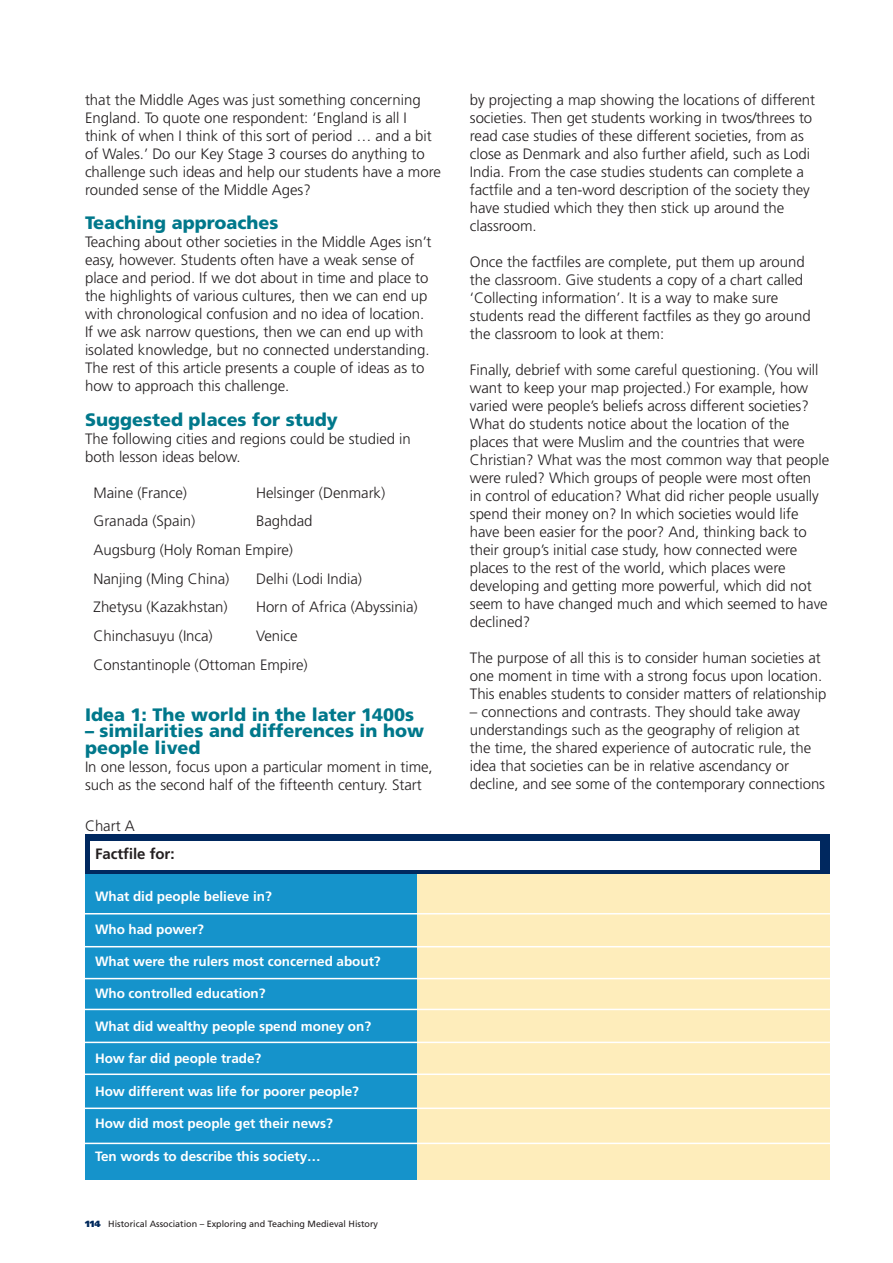
<style>
.page{position:relative;width:893px;height:1263px;background:#fff}
.page>*{position:absolute;margin:0;border:0;box-sizing:border-box;transform-origin:0 0}
.haz_header_blue{font:900 18px/16.5px "Frutiger LT Std";color:#00788b}
.PH_body_1{font:300 15px/18px "Frutiger LT Std";letter-spacing:-.005em;color:#231f20}
.PH_body_1-2{font:700 15px "Frutiger LT Std";letter-spacing:-.005em;color:#231f20}
.PH_body_1-3{font:700 13.5px "Frutiger LT Std";letter-spacing:-.005em;color:#fff}
.t1{font:9px "Frutiger LT Std";color:#231f20}
.s1{font-weight:900;color:#00295c}
</style>
<div class="page">
<div style="left:85px;top:834px;width:744px;height:345px;background:#feedbb"></div>
<div style="left:85px;top:834px;width:332px;height:345px;background:#1593cb"></div>
<div style="left:85px;top:834px;width:744px;height:40px;background:#00285f"></div>
<div style="left:90px;top:841px;width:730px;height:28px;background:#fff"></div>
<hr style="left:81px;top:913px;width:752px;height:1px;background:#fff">
<hr style="left:81px;top:946px;width:752px;height:1px;background:#fff">
<hr style="left:81px;top:978px;width:752px;height:1px;background:#fff">
<hr style="left:81px;top:1009px;width:752px;height:1px;background:#fff">
<hr style="left:81px;top:1107px;width:752px;height:2px;background:#fff">
<hr style="left:81px;top:1142px;width:752px;height:2px;background:#fff">
<hr style="left:81px;top:1042px;width:752px;height:1px;background:#fff">
<hr style="left:81px;top:1073px;width:752px;height:2px;background:#fff">
<p class="PH_body_1" style="left:85px;top:91px;width:357px">that the Middle Ages was just something concerning England. To quote one respondent: ‘England is all I think of when I think of this sort of period … and a bit of Wales.’ Do our Key Stage 3 courses do anything to challenge such ideas and help our students have a more rounded sense of the Middle Ages?</p>
<p class="haz_header_blue" style="left:85px;top:215px;width:195px">Teaching approaches</p>
<p class="PH_body_1" style="left:85px;top:233px;width:348px">Teaching about other societies in the Middle Ages isn’t easy, however. Students often have a weak sense of place and period. If we dot about in time and place to the highlights of various cultures, then we can end up with chronological confusion and no idea of location.<br>If we ask narrow questions, then we can end up with isolated knowledge, but no connected understanding.<br>The rest of this article presents a couple of ideas as to how to approach this challenge.</p>
<p class="haz_header_blue" style="left:85px;top:411px;width:254px">Suggested places for study</p>
<p class="PH_body_1" style="left:85px;top:430px;width:327px">The following cities and regions could be studied in both lesson ideas below.</p>
<p class="PH_body_1" style="left:94px;top:484px;width:95px">Maine (France)</p>
<p class="PH_body_1" style="left:256px;top:484px;width:131px">Helsinger (Denmark)</p>
<p class="PH_body_1" style="left:94px;top:512px;width:103px">Granada (Spain)</p>
<p class="PH_body_1" style="left:256px;top:512px;width:58px">Baghdad</p>
<p class="PH_body_1" style="left:94px;top:541px;width:201px">Augsburg (Holy Roman Empire)</p>
<p class="PH_body_1" style="left:94px;top:570px;width:137px">Nanjing (Ming China)</p>
<p class="PH_body_1" style="left:256px;top:570px;width:107px">Delhi (Lodi India)</p>
<p class="PH_body_1" style="left:94px;top:598px;width:136px">Zhetysu (Kazakhstan)</p>
<p class="PH_body_1" style="left:256px;top:598px;width:163px">Horn of Africa (Abyssinia)</p>
<p class="PH_body_1" style="left:94px;top:627px;width:121px">Chinchasuyu (Inca)</p>
<p class="PH_body_1" style="left:256px;top:627px;width:43px">Venice</p>
<p class="PH_body_1" style="left:94px;top:656px;width:216px">Constantinople (Ottoman Empire)</p>
<p class="haz_header_blue" style="left:85px;top:706px;width:331px">Idea 1: The world in the later 1400s</p>
<p class="haz_header_blue" style="left:85px;top:722px;width:341px">– similarities and differences in how people lived</p>
<p class="PH_body_1" style="left:85px;top:758px;width:349px">In one lesson, focus upon a particular moment in time, such as the second half of the fifteenth century. Start</p>
<p class="PH_body_1" style="left:85px;top:817px;width:51px">Chart A</p>
<p class="PH_body_1-2" style="left:95px;top:844px;width:81px">Factfile for:</p>
<p class="PH_body_1-3" style="left:95px;top:889px;width:178px">What did people believe in?</p>
<p class="PH_body_1-3" style="left:95px;top:921px;width:110px">Who had power?</p>
<p class="PH_body_1-3" style="left:95px;top:953px;width:287px">What were the rulers most concerned about?</p>
<p class="PH_body_1-3" style="left:95px;top:986px;width:172px">Who controlled education?</p>
<p class="PH_body_1-3" style="left:95px;top:1018px;width:278px">What did wealthy people spend money on?</p>
<p class="PH_body_1-3" style="left:95px;top:1051px;width:168px">How far did people trade?</p>
<p class="PH_body_1-3" style="left:95px;top:1083px;width:265px">How different was life for poorer people?</p>
<p class="PH_body_1-3" style="left:95px;top:1115px;width:239px">How did most people get their news?</p>
<p class="PH_body_1-3" style="left:95px;top:1148px;width:227px">Ten words to describe this society…</p>
<p class="t1" style="left:85px;top:1218px;width:295px"><span class="s1">114</span> Historical Association – Exploring and Teaching Medieval History</p>
<p class="PH_body_1" style="left:470px;top:91px;width:347px">by projecting a map showing the locations of different societies. Then get students working in twos/threes to read case studies of these different societies, from as close as Denmark and also further afield, such as Lodi India. From the case studies students can complete a factfile and a ten-word description of the society they have studied which they then stick up around the classroom.</p>
<p class="PH_body_1" style="left:470px;top:253px;width:342px">Once the factfiles are complete, put them up around the classroom. Give students a copy of a chart called ‘Collecting information’. It is a way to make sure students read the different factfiles as they go around the classroom to look at them:</p>
<p class="PH_body_1" style="left:470px;top:361px;width:361px">Finally, debrief with some careful questioning. (You will want to keep your map projected.) For example, how varied were people’s beliefs across different societies?<br>What do students notice about the location of the places that were Muslim and the countries that were Christian? What was the most common way that people were ruled? Which groups of people were most often<br>in control of education? What did richer people usually spend their money on? In which societies would life have been easier for the poor? And, thinking back to their group’s initial case study, how connected were places to the rest of the world, which places were developing and getting more powerful, which did not seem to have changed much and which seemed to have declined?</p>
<p class="PH_body_1" style="left:470px;top:649px;width:358px">The purpose of all this is to consider human societies at one moment in time with a strong focus upon location.<br>This enables students to consider matters of relationship</p>
<p class="PH_body_1" style="left:470px;top:703px;width:357px">– connections and contrasts. They should take away understandings such as the geography of religion at<br>the time, the shared experience of autocratic rule, the idea that societies can be in relative ascendancy or decline, and see some of the contemporary connections</p>
</div>
